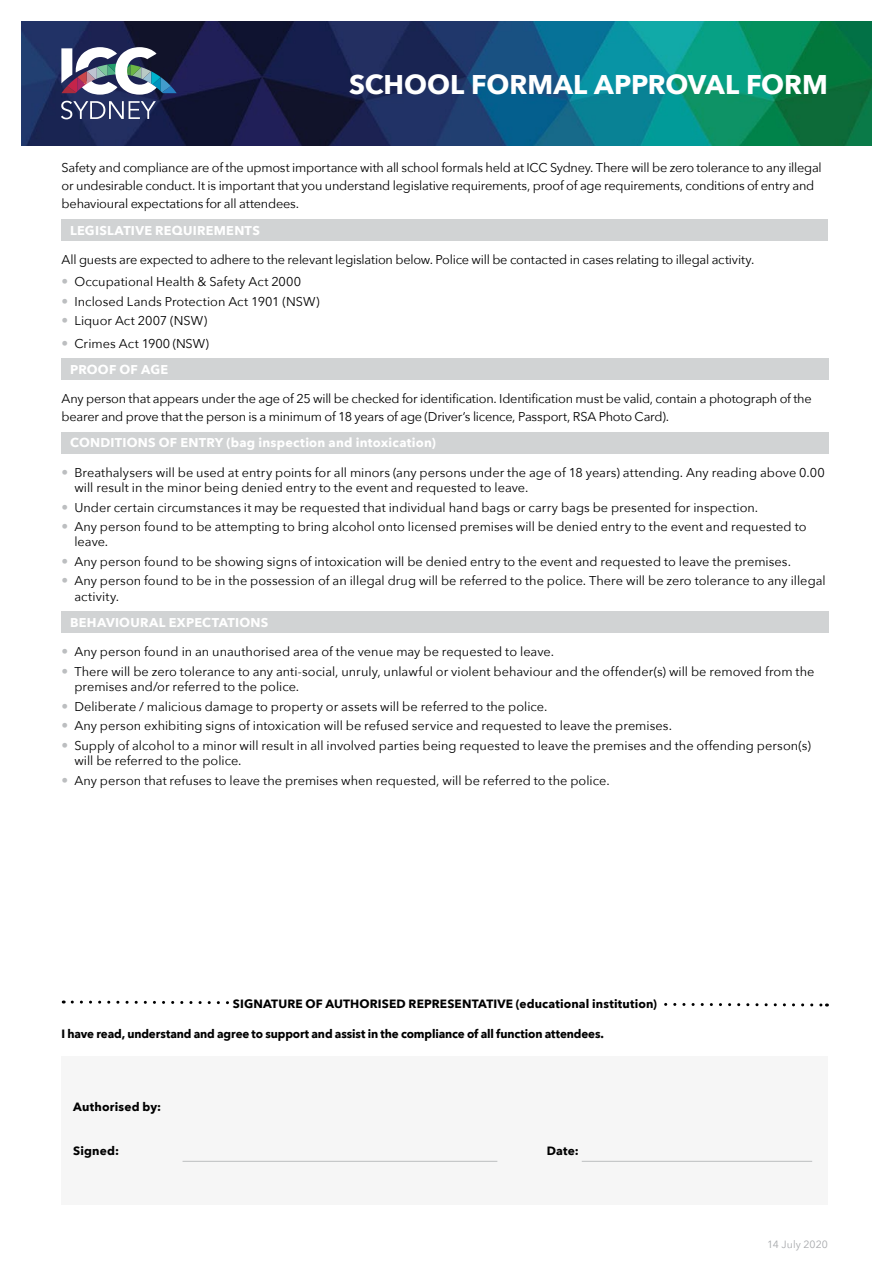
<style>
.page{position:relative;width:893px;height:1263px;background:#fff}
.page>*{position:absolute;margin:0;border:0;box-sizing:border-box;transform-origin:0 0}
.t1{font:700 27px "Avenir Next";color:#fff}
.t2{font:12.75px/15.3px "Avenir Next";color:#000}
.t3{font:12.75px/18px "Avenir Next";letter-spacing:-.02em;color:#000}
.t4{font:700 12.75px "Avenir Next";letter-spacing:.02em;color:#fff}
.t5{font:700 12px "Avenir Next";letter-spacing:.005em;color:#000}
.t6{font:10.5px "Avenir Next";letter-spacing:.005em;color:#a7a9ac}
.s1{font-family:"Avenir";font-weight:900;font-size:13.5px;color:#bcbec0}
</style>
<div class="page">
<img style="left:21px;top:21px;width:851px;height:124px">
<svg style="left:61px;top:47px;width:116px;height:48px"></svg>
<svg style="left:61px;top:101px;width:95px;height:18px"></svg>
<div style="left:62px;top:219px;width:766px;height:21px;background:#d1d3d4"></div>
<div style="left:62px;top:358px;width:767px;height:22px;background:#d1d3d4"></div>
<div style="left:62px;top:432px;width:767px;height:21px;background:#d1d3d4"></div>
<div style="left:62px;top:611px;width:767px;height:22px;background:#d1d3d4"></div>
<svg style="left:63px;top:1000px;width:764px;height:7px"></svg>
<div style="left:231px;top:996px;width:428px;height:12px;background:#fff"></div>
<div style="left:62px;top:1056px;width:766px;height:149px;background:#f6f6f6"></div>
<hr style="left:183px;top:1161px;width:314px;height:1px;background:#bcbec0">
<hr style="left:582px;top:1161px;width:230px;height:1px;background:#bcbec0">
<h1 class="t1" style="left:349px;top:61px;width:480px">SCHOOL FORMAL APPROVAL FORM</h1>
<p class="t3" style="left:62px;top:158px;width:762px">Safety and compliance are of the upmost importance with all school formals held at ICC Sydney. There will be zero tolerance to any illegal or undesirable conduct. It is important that you understand legislative requirements, proof of age requirements, conditions of entry and behavioural expectations for all attendees.</p>
<p class="t4" style="left:70px;top:219px;width:191px">LEGISLATIVE REQUIREMENTS</p>
<p class="t3" style="left:62px;top:250px;width:694px">All guests are expected to adhere to the relevant legislation below. Police will be contacted in cases relating to illegal activity.</p>
<p class="t2" style="left:62px;top:274px;width:241px"><span class="s1">•</span> Occupational Health &amp; Safety Act 2000</p>
<p class="t2" style="left:62px;top:293px;width:260px"><span class="s1">•</span> Inclosed Lands Protection Act 1901 (NSW)</p>
<p class="t2" style="left:62px;top:313px;width:147px"><span class="s1">•</span> Liquor Act 2007 (NSW)</p>
<p class="t2" style="left:62px;top:335px;width:149px"><span class="s1">•</span> Crimes Act 1900 (NSW)</p>
<p class="t4" style="left:70px;top:358px;width:99px">PROOF OF AGE</p>
<p class="t3" style="left:62px;top:389px;width:752px">Any person that appears under the age of 25 will be checked for identification. Identification must be valid, contain a photograph of the bearer and prove that the person is a minimum of 18 years of age (Driver’s licence, Passport, RSA Photo Card).</p>
<p class="t4" style="left:70px;top:432px;width:367px">CONDITIONS OF ENTRY (bag inspection and intoxication)</p>
<p class="t2" style="left:74px;top:464px;width:752px;text-indent:-13px"><span class="s1">•</span> Breathalysers will be used at entry points for all minors (any persons under the age of 18 years) attending. Any reading above 0.00 will result in the minor being denied entry to the event and requested to leave.</p>
<p class="t2" style="left:62px;top:499px;width:698px"><span class="s1">•</span> Under certain circumstances it may be requested that individual hand bags or carry bags be presented for inspection.</p>
<p class="t2" style="left:74px;top:518px;width:734px;text-indent:-13px"><span class="s1">•</span> Any person found to be attempting to bring alcohol onto licensed premises will be denied entry to the event and requested to leave.</p>
<p class="t2" style="left:62px;top:553px;width:731px"><span class="s1">•</span> Any person found to be showing signs of intoxication will be denied entry to the event and requested to leave the premises.</p>
<p class="t2" style="left:74px;top:573px;width:753px;text-indent:-13px"><span class="s1">•</span> Any person found to be in the possession of an illegal drug will be referred to the police. There will be zero tolerance to any illegal activity.</p>
<p class="t4" style="left:70px;top:611px;width:200px">BEHAVIOURAL EXPECTATIONS</p>
<p class="t2" style="left:62px;top:644px;width:494px"><span class="s1">•</span> Any person found in an unauthorised area of the venue may be requested to leave.</p>
<p class="t2" style="left:74px;top:663px;width:741px;text-indent:-13px"><span class="s1">•</span> There will be zero tolerance to any anti-social, unruly, unlawful or violent behaviour and the offender(s) will be removed from the premises and/or referred to the police.</p>
<p class="t2" style="left:62px;top:698px;width:487px"><span class="s1">•</span> Deliberate / malicious damage to property or assets will be referred to the police.</p>
<p class="t2" style="left:62px;top:718px;width:612px"><span class="s1">•</span> Any person exhibiting signs of intoxication will be refused service and requested to leave the premises.</p>
<p class="t2" style="left:74px;top:737px;width:738px;text-indent:-13px"><span class="s1">•</span> Supply of alcohol to a minor will result in all involved parties being requested to leave the premises and the offending person(s) will be referred to the police.</p>
<p class="t2" style="left:62px;top:772px;width:549px"><span class="s1">•</span> Any person that refuses to leave the premises when requested, will be referred to the police.</p>
<p class="t5" style="left:233px;top:993px;width:426px">SIGNATURE OF AUTHORISED REPRESENTATIVE (educational institution)</p>
<p class="t5" style="left:62px;top:1023px;width:544px">I have read, understand and agree to support and assist in the compliance of all function attendees.</p>
<p class="t5" style="left:73px;top:1096px;width:90px">Authorised by:</p>
<p class="t5" style="left:73px;top:1140px;width:47px">Signed:</p>
<p class="t5" style="left:547px;top:1140px;width:34px">Date:</p>
<p class="t6" style="left:767px;top:1236px;width:62px">14 July 2020</p>
</div>
